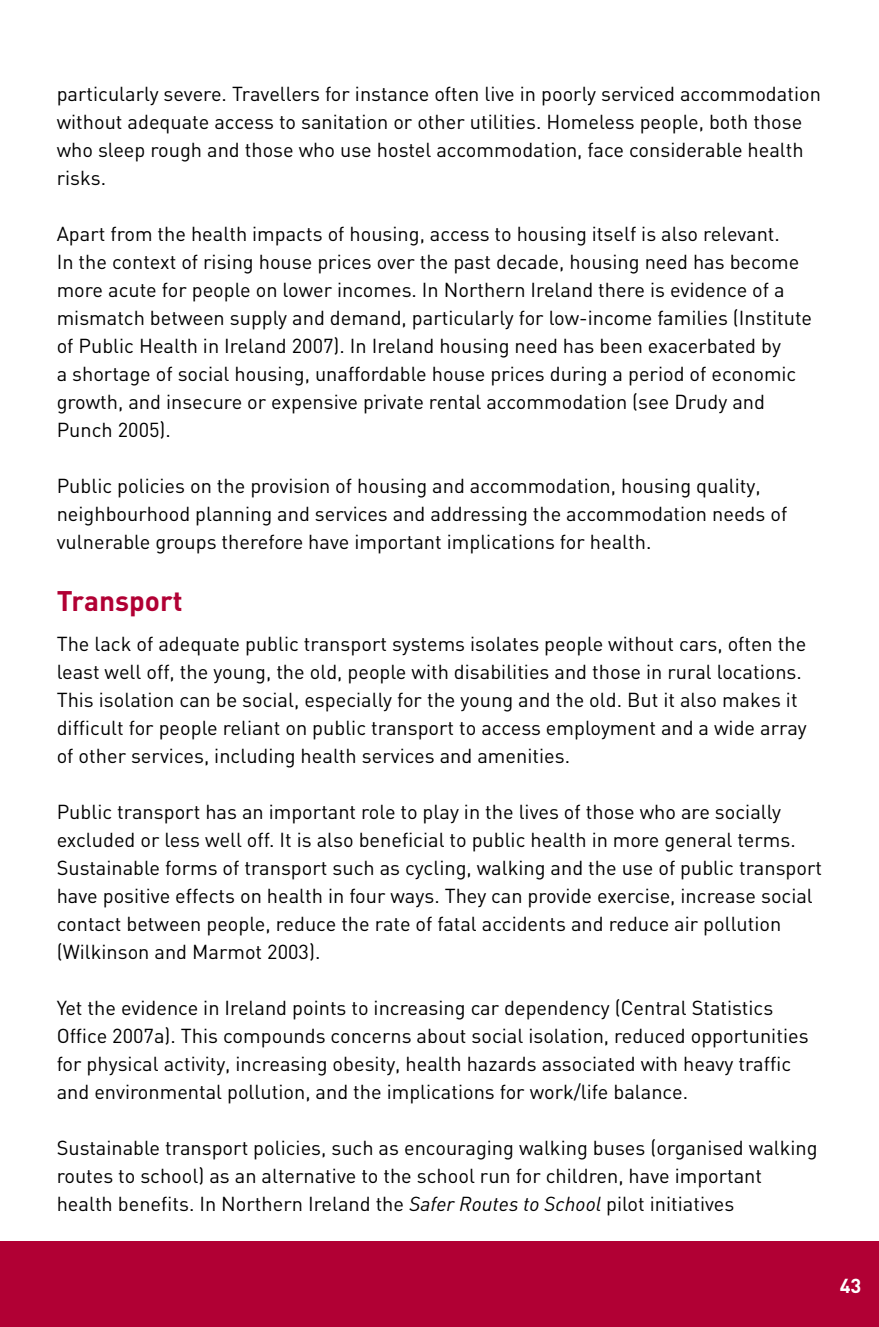
<style>
.page{position:relative;width:879px;height:1327px;background:#fff}
.page>*{position:absolute;margin:0;border:0;box-sizing:border-box;transform-origin:0 0}
.t1{font:700 28px "DIN";color:#b10034}
.t2{font:20px/28px "DIN";color:#000}
.t3{font:700 20px "DIN";color:#fff}
.s1{font-style:italic}
</style>
<div class="page">
<div style="left:0;top:1242px;width:879px;height:85px;background:#b10034"></div>
<p class="t2" style="left:57px;top:80px;width:766px">particularly severe. Travellers for instance often live in poorly serviced accommodation without adequate access to sanitation or other utilities. Homeless people, both those who sleep rough and those who use hostel accommodation, face considerable health risks.</p>
<p class="t2" style="left:57px;top:220px;width:757px">Apart from the health impacts of housing, access to housing itself is also relevant.<br>In the context of rising house prices over the past decade, housing need has become more acute for people on lower incomes. In Northern Ireland there is evidence of a mismatch between supply and demand, particularly for low-income families (Institute of Public Health in Ireland 2007). In Ireland housing need has been exacerbated by<br>a shortage of social housing, unaffordable house prices during a period of economic growth, and insecure or expensive private rental accommodation (see Drudy and Punch 2005).</p>
<p class="t2" style="left:57px;top:472px;width:732px">Public policies on the provision of housing and accommodation, housing quality, neighbourhood planning and services and addressing the accommodation needs of vulnerable groups therefore have important implications for health.</p>
<h1 class="t1" style="left:57px;top:583px;width:127px">Transport</h1>
<p class="t2" style="left:57px;top:629px;width:751px">The lack of adequate public transport systems isolates people without cars, often the least well off, the young, the old, people with disabilities and those in rural locations.<br>This isolation can be social, especially for the young and the old. But it also makes it difficult for people reliant on public transport to access employment and a wide array of other services, including health services and amenities.</p>
<p class="t2" style="left:57px;top:797px;width:767px">Public transport has an important role to play in the lives of those who are socially excluded or less well off. It is also beneficial to public health in more general terms.<br>Sustainable forms of transport such as cycling, walking and the use of public transport have positive effects on health in four ways. They can provide exercise, increase social contact between people, reduce the rate of fatal accidents and reduce air pollution (Wilkinson and Marmot 2003).</p>
<p class="t2" style="left:57px;top:993px;width:753px">Yet the evidence in Ireland points to increasing car dependency (Central Statistics Office 2007a). This compounds concerns about social isolation, reduced opportunities for physical activity, increasing obesity, health hazards associated with heavy traffic and environmental pollution, and the implications for work/life balance.</p>
<p class="t2" style="left:57px;top:1133px;width:762px">Sustainable transport policies, such as encouraging walking buses (organised walking routes to school) as an alternative to the school run for children, have important health benefits. In Northern Ireland the <span class="s1">Safer Routes to School</span> pilot initiatives</p>
<p class="t3" style="left:840px;top:1272px;width:12px">43</p>
</div>
